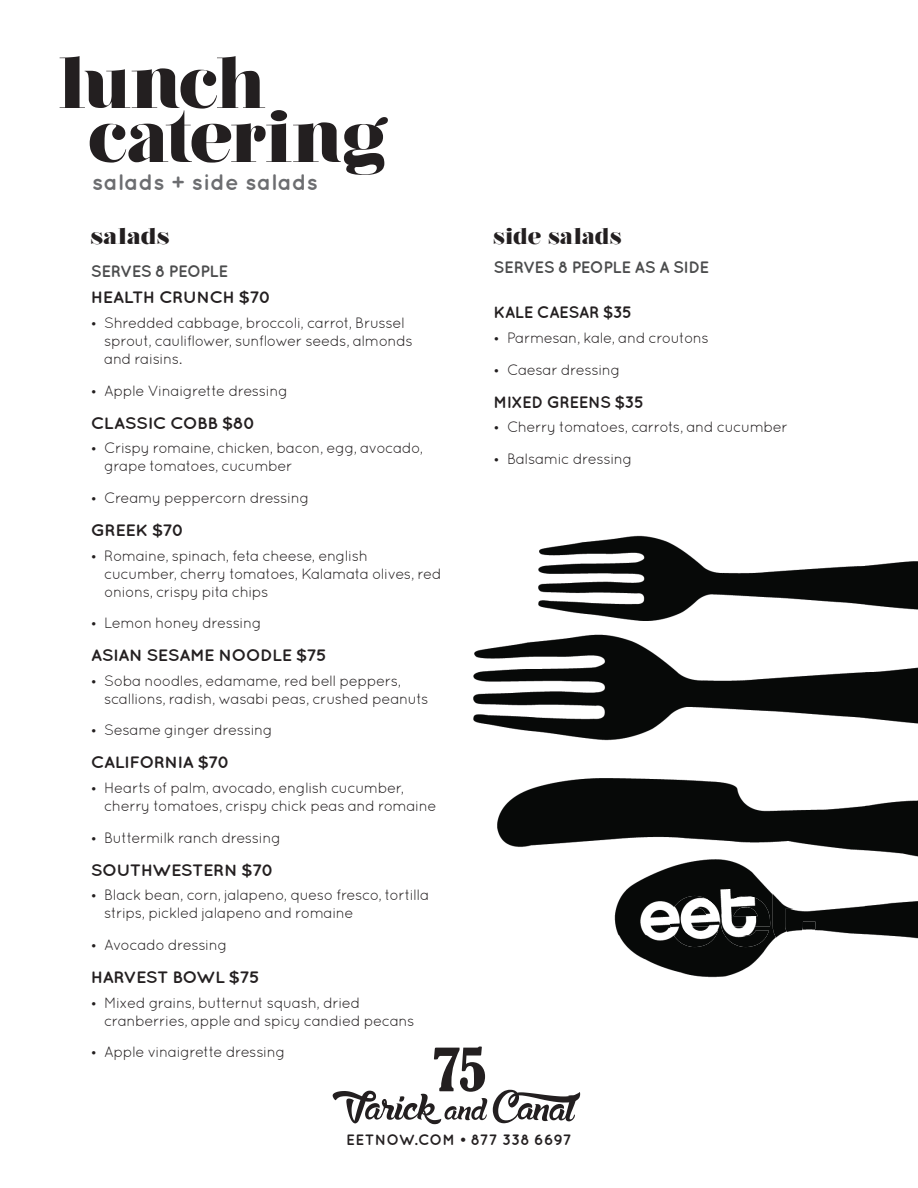
<style>
.page{position:relative;width:918px;height:1188px;background:#fff}
.page>*{position:absolute;margin:0;border:0;box-sizing:border-box;transform-origin:0 0}
.t1{font:900 72px/54px "Nouvelle Vague";letter-spacing:-.015em;color:#231f20}
.t2{font:700 22.5px "Quicksand";letter-spacing:.005em;color:#6c6d70}
.t3{font:900 22.5px "Nouvelle Vague";letter-spacing:.005em;color:#231f20}
.t4{font:900 22.5px "Nouvelle Vague";letter-spacing:.005em;color:#231f20;scale:1.08 1}
.t5{font:700 16.5px "Quicksand";letter-spacing:-.035em;color:#231f20;scale:1.08 1}
.t6{font:700 16.5px "Quicksand";letter-spacing:-.03em;color:#4b4c4d}
.t7{font:700 16.5px "Quicksand";letter-spacing:-.035em;color:#231f20}
.t8{font:15px/18px "Quicksand";letter-spacing:-.035em;color:#231f20}
.t9{font:700 15px "Quicksand";letter-spacing:.005em;color:#231f20}
.s1{font-weight:700;font-size:12px}
</style>
<div class="page">
<svg style="left:493px;top:1090px;width:87px;height:33px"></svg>
<svg style="left:333px;top:1047px;width:154px;height:77px"></svg>
<img style="left:473px;top:535px;width:445px;height:443px">
<img style="left:670px;top:896px;width:102px;height:51px">
<img style="left:773px;top:885px;width:42px;height:62px">
<h1 class="t1" style="left:89px;top:57px;width:300px;text-indent:-30px">lunch catering</h1>
<h2 class="t2" style="left:92px;top:168px;width:227px">salads + side salads</h2>
<h2 class="t4" style="left:91px;top:224px;width:75px">salads</h2>
<p class="t6" style="left:91px;top:261px;width:139px">SERVES 8 PEOPLE</p>
<p class="t5" style="left:91px;top:288px;width:169px">HEALTH CRUNCH $70</p>
<p class="t8" style="left:104px;top:314px;width:310px;text-indent:-14px"><span class="s1">•</span> Shredded cabbage, broccoli, carrot, Brussel sprout, cauliflower, sunflower seeds, almonds and raisins.</p>
<p class="t8" style="left:91px;top:381px;width:199px"><span class="s1">•</span> Apple Vinaigrette dressing</p>
<p class="t5" style="left:91px;top:413px;width:154px">CLASSIC COBB $80</p>
<p class="t8" style="left:104px;top:439px;width:321px;text-indent:-14px"><span class="s1">•</span> Crispy romaine, chicken, bacon, egg, avocado, grape tomatoes, cucumber</p>
<p class="t8" style="left:91px;top:488px;width:220px"><span class="s1">•</span> Creamy peppercorn dressing</p>
<p class="t5" style="left:91px;top:520px;width:88px">GREEK $70</p>
<p class="t8" style="left:104px;top:546px;width:339px;text-indent:-14px"><span class="s1">•</span> Romaine, spinach, feta cheese, english cucumber, cherry tomatoes, Kalamata olives, red onions, crispy pita chips</p>
<p class="t8" style="left:91px;top:614px;width:172px"><span class="s1">•</span> Lemon honey dressing</p>
<p class="t5" style="left:91px;top:645px;width:220px">ASIAN SESAME NOODLE $75</p>
<p class="t8" style="left:104px;top:671px;width:326px;text-indent:-14px"><span class="s1">•</span> Soba noodles, edamame, red bell peppers, scallions, radish, wasabi peas, crushed peanuts</p>
<p class="t8" style="left:91px;top:721px;width:184px"><span class="s1">•</span> Sesame ginger dressing</p>
<p class="t5" style="left:91px;top:753px;width:131px">CALIFORNIA $70</p>
<p class="t8" style="left:104px;top:779px;width:334px;text-indent:-14px"><span class="s1">•</span> Hearts of palm, avocado, english cucumber, cherry tomatoes, crispy chick peas and romaine</p>
<p class="t8" style="left:91px;top:828px;width:192px"><span class="s1">•</span> Buttermilk ranch dressing</p>
<p class="t5" style="left:91px;top:860px;width:171px">SOUTHWESTERN $70</p>
<p class="t8" style="left:104px;top:886px;width:327px;text-indent:-14px"><span class="s1">•</span> Black bean, corn, jalapeno, queso fresco, tortilla strips, pickled jalapeno and romaine</p>
<p class="t8" style="left:91px;top:935px;width:138px"><span class="s1">•</span> Avocado dressing</p>
<p class="t5" style="left:91px;top:967px;width:158px">HARVEST BOWL $75</p>
<p class="t8" style="left:104px;top:993px;width:312px;text-indent:-14px"><span class="s1">•</span> Mixed grains, butternut squash, dried cranberries, apple and spicy candied pecans</p>
<p class="t8" style="left:91px;top:1043px;width:196px"><span class="s1">•</span> Apple vinaigrette dressing</p>
<h2 class="t3" style="left:494px;top:224px;width:130px">side salads</h2>
<p class="t6" style="left:494px;top:257px;width:217px">SERVES 8 PEOPLE AS A SIDE</p>
<p class="t7" style="left:494px;top:303px;width:140px">KALE CAESAR $35</p>
<p class="t8" style="left:494px;top:329px;width:217px"><span class="s1">•</span> Parmesan, kale, and croutons</p>
<p class="t8" style="left:494px;top:360px;width:128px"><span class="s1">•</span> Caesar dressing</p>
<p class="t7" style="left:494px;top:392px;width:152px">MIXED GREENS $35</p>
<p class="t8" style="left:494px;top:418px;width:296px"><span class="s1">•</span> Cherry tomatoes, carrots, and cucumber</p>
<p class="t8" style="left:494px;top:449px;width:140px"><span class="s1">•</span> Balsamic dressing</p>
<p class="t9" style="left:346px;top:1131px;width:227px">EETNOW.COM • 877 338 6697</p>
</div>
